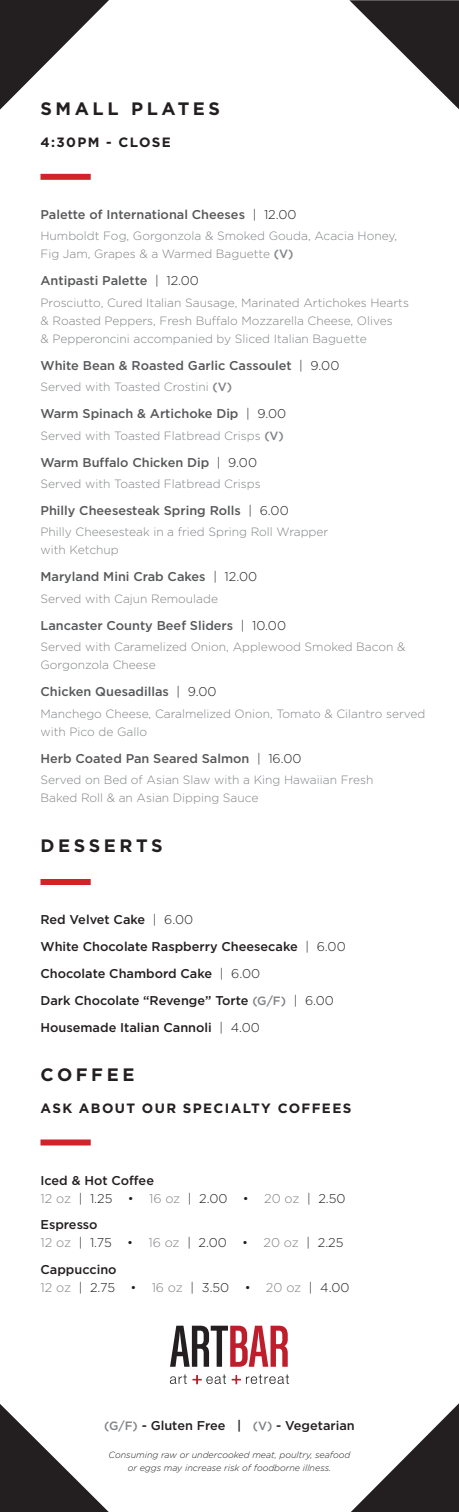
<style>
.page{position:relative;width:459px;height:1512px;background:#fff}
.page>*{position:absolute;margin:0;border:0;box-sizing:border-box;transform-origin:0 0}
.t1{font:700 18px "Gotham";letter-spacing:.2em;color:#231f20}
.t2{font:700 13.5px "Gotham";letter-spacing:.1em;color:#231f20}
.t3{font:500 12.75px "Gotham";color:#57585a}
.t4{font:500 12.75px/26.8px "Gotham";color:#231f20}
.t5{font:300 12.75px/18px "Gotham";color:#231f20}
.t6{font:300 12px/18px "Gotham";color:#808285}
.t7{font:italic 300 9px/13.5px "Gotham";color:#231f20;text-align:center}
.s1{font-weight:300;color:#231f20}
.s2{font-weight:500}
.s3{font-weight:300}
.s4{font-size:12px;color:#808285}
.s5{color:#808285}
</style>
<div class="page">
<svg style="left:170px;top:1326px;width:118px;height:41px"></svg>
<svg style="left:170px;top:1374px;width:17px;height:10px"></svg>
<svg style="left:193px;top:1374px;width:33px;height:10px"></svg>
<svg style="left:232px;top:1374px;width:57px;height:10px"></svg>
<div style="left:40px;top:174px;width:51px;height:6px;background:#d1232a"></div>
<div style="left:40px;top:879px;width:51px;height:6px;background:#d1232a"></div>
<div style="left:40px;top:1140px;width:51px;height:6px;background:#d1232a"></div>
<svg style="left:0;top:0;width:109px;height:110px"></svg>
<svg style="left:349px;top:0;width:110px;height:109px"></svg>
<svg style="left:351px;top:1403px;width:108px;height:109px"></svg>
<svg style="left:0;top:1404px;width:109px;height:108px"></svg>
<h1 class="t1" style="left:40px;top:99px;width:181px">SMALL PLATES</h1>
<p class="t2" style="left:40px;top:134px;width:132px">4:30PM - CLOSE</p>
<p class="t3" style="left:40px;top:207px;width:258px">Palette of International Cheeses <span class="s1">| 12.00</span></p>
<p class="t6" style="left:40px;top:227px;width:358px">Humboldt Fog, Gorgonzola &amp; Smoked Gouda, Acacia Honey,<br>Fig Jam, Grapes &amp; a Warmed Baguette <span class="s2">(V)</span></p>
<p class="t3" style="left:40px;top:273px;width:160px">Antipasti Palette <span class="s1">| 12.00</span></p>
<p class="t6" style="left:40px;top:293px;width:370px">Prosciutto, Cured Italian Sausage, Marinated Artichokes Hearts &amp; Roasted Peppers, Fresh Buffalo Mozzarella Cheese, Olives<br>&amp; Pepperoncini accompanied by Sliced Italian Baguette</p>
<p class="t3" style="left:40px;top:358px;width:300px">White Bean &amp; Roasted Garlic Cassoulet <span class="s1">| 9.00</span></p>
<p class="t6" style="left:40px;top:378px;width:193px">Served with Toasted Crostini <span class="s2">(V)</span></p>
<p class="t3" style="left:40px;top:406px;width:247px">Warm Spinach &amp; Artichoke Dip <span class="s1">| 9.00</span></p>
<p class="t6" style="left:40px;top:426px;width:245px">Served with Toasted Flatbread Crisps <span class="s2">(V)</span></p>
<p class="t3" style="left:40px;top:455px;width:218px">Warm Buffalo Chicken Dip <span class="s1">| 9.00</span></p>
<p class="t6" style="left:40px;top:475px;width:222px">Served with Toasted Flatbread Crisps</p>
<p class="t3" style="left:40px;top:503px;width:250px">Philly Cheesesteak Spring Rolls <span class="s1">| 6.00</span></p>
<p class="t6" style="left:40px;top:523px;width:289px">Philly Cheesesteak in a fried Spring Roll Wrapper with Ketchup</p>
<p class="t3" style="left:40px;top:570px;width:218px">Maryland Mini Crab Cakes <span class="s1">| 12.00</span></p>
<p class="t6" style="left:40px;top:589px;width:179px">Served with Cajun Remoulade</p>
<p class="t3" style="left:40px;top:618px;width:247px">Lancaster County Beef Sliders <span class="s1">| 10.00</span></p>
<p class="t6" style="left:40px;top:638px;width:367px">Served with Caramelized Onion, Applewood Smoked Bacon &amp;<br>Gorgonzola Cheese</p>
<p class="t3" style="left:40px;top:684px;width:178px">Chicken Quesadillas <span class="s1">| 9.00</span></p>
<p class="t6" style="left:40px;top:704px;width:386px">Manchego Cheese, Caralmelized Onion, Tomato &amp; Cilantro served with Pico de Gallo</p>
<p class="t3" style="left:40px;top:751px;width:263px">Herb Coated Pan Seared Salmon <span class="s1">| 16.00</span></p>
<p class="t6" style="left:40px;top:771px;width:334px">Served on Bed of Asian Slaw with a King Hawaiian Fresh<br>Baked Roll &amp; an Asian Dipping Sauce</p>
<h1 class="t1" style="left:40px;top:835px;width:124px">DESSERTS</h1>
<p class="t4" style="left:40px;top:906px;width:307px">Red Velvet Cake <span class="s3">| 6.00<br></span>White Chocolate Raspberry Cheesecake <span class="s3">| 6.00<br></span>Chocolate Chambord Cake <span class="s3">| 6.00<br></span>Dark Chocolate “Revenge” Torte <span class="s4">(G/F)</span> <span class="s3">| 6.00<br></span>Housemade Italian Cannoli <span class="s3">| 4.00</span></p>
<h1 class="t1" style="left:40px;top:1064px;width:95px">COFFEE</h1>
<p class="t2" style="left:40px;top:1100px;width:312px">ASK ABOUT OUR SPECIALTY COFFEES</p>
<p class="t5" style="left:40px;top:1171px;width:307px"><span class="s2">Iced &amp; Hot Coffee<br></span><span class="s5">12 oz</span> | 1.25 • <span class="s5">16 oz</span> | 2.00 • <span class="s5">20 oz</span> | 2.50</p>
<p class="t5" style="left:40px;top:1216px;width:305px"><span class="s2">Espresso<br></span><span class="s5">12 oz</span> | 1.75 • <span class="s5">16 oz</span> | 2.00 • <span class="s5">20 oz</span> | 2.25</p>
<p class="t5" style="left:40px;top:1261px;width:311px"><span class="s2">Cappuccino<br></span><span class="s5">12 oz</span> | 2.75 • <span class="s5">16 oz</span> | 3.50 • <span class="s5">20 oz</span> | 4.00</p>
<p class="t4" style="left:104px;top:1412px;width:252px"><span class="s4">(G/F)</span> - Gluten Free | <span class="s4">(V)</span> - Vegetarian</p>
<p class="t7" style="left:109px;top:1448px;width:243px">Consuming raw or undercooked meat, poultry, seafood or eggs may increase risk of foodborne illness.</p>
</div>
